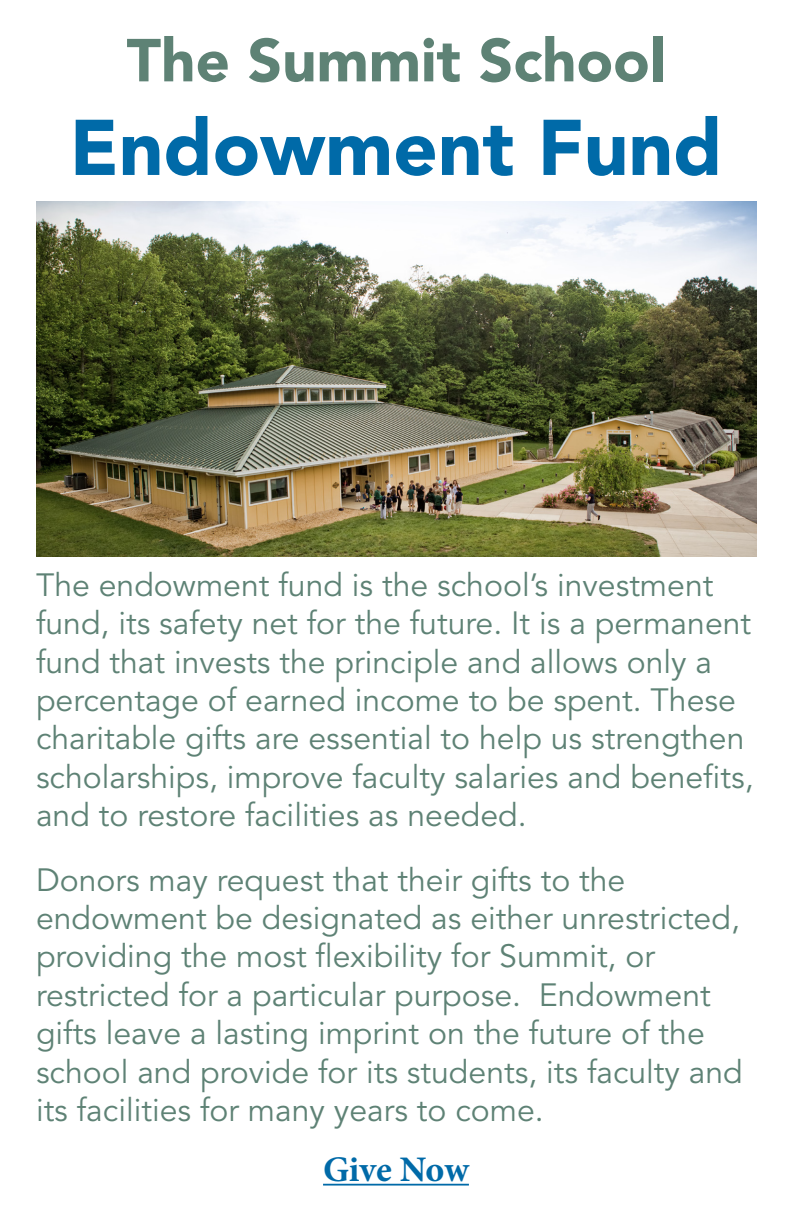
<style>
.page{position:relative;width:792px;height:1224px;background:#fff}
.page>*{position:absolute;margin:0;border:0;box-sizing:border-box;transform-origin:0 0}
.t1{font:900 78px "Avenir LT Std";color:#006aa8}
.t2{font:900 60px "Avenir LT Std";color:#5e8275}
.t3{font:700 36px "Minion Pro";letter-spacing:-.005em;color:#006aa8}
.t4{font:32px/38.4px "Avenir LT Std";color:#5e8275}
</style>
<div class="page">
<hr style="left:323px;top:1184px;width:146px;height:2px;background:#006aa8">
<img style="left:36px;top:202px;width:721px;height:354px">
<p class="t2" style="left:127px;top:24px;width:540px">The Summit School</p>
<p class="t1" style="left:70px;top:101px;width:654px">Endowment Fund</p>
<p class="t4" style="left:36px;top:567px;width:719px">The endowment fund is the school’s investment fund, its safety net for the future. It is a permanent fund that invests the principle and allows only a percentage of earned income to be spent. These charitable gifts are essential to help us strengthen scholarships, improve faculty salaries and benefits, and to restore facilities as needed.</p>
<p class="t4" style="left:36px;top:861px;width:708px">Donors may request that their gifts to the endowment be designated as either unrestricted, providing the most flexibility for Summit, or restricted for a particular purpose. Endowment gifts leave a lasting imprint on the future of the school and provide for its students, its faculty and its facilities for many years to come.</p>
<p class="t3" style="left:323px;top:1144px;width:147px">Give Now</p>
</div>
